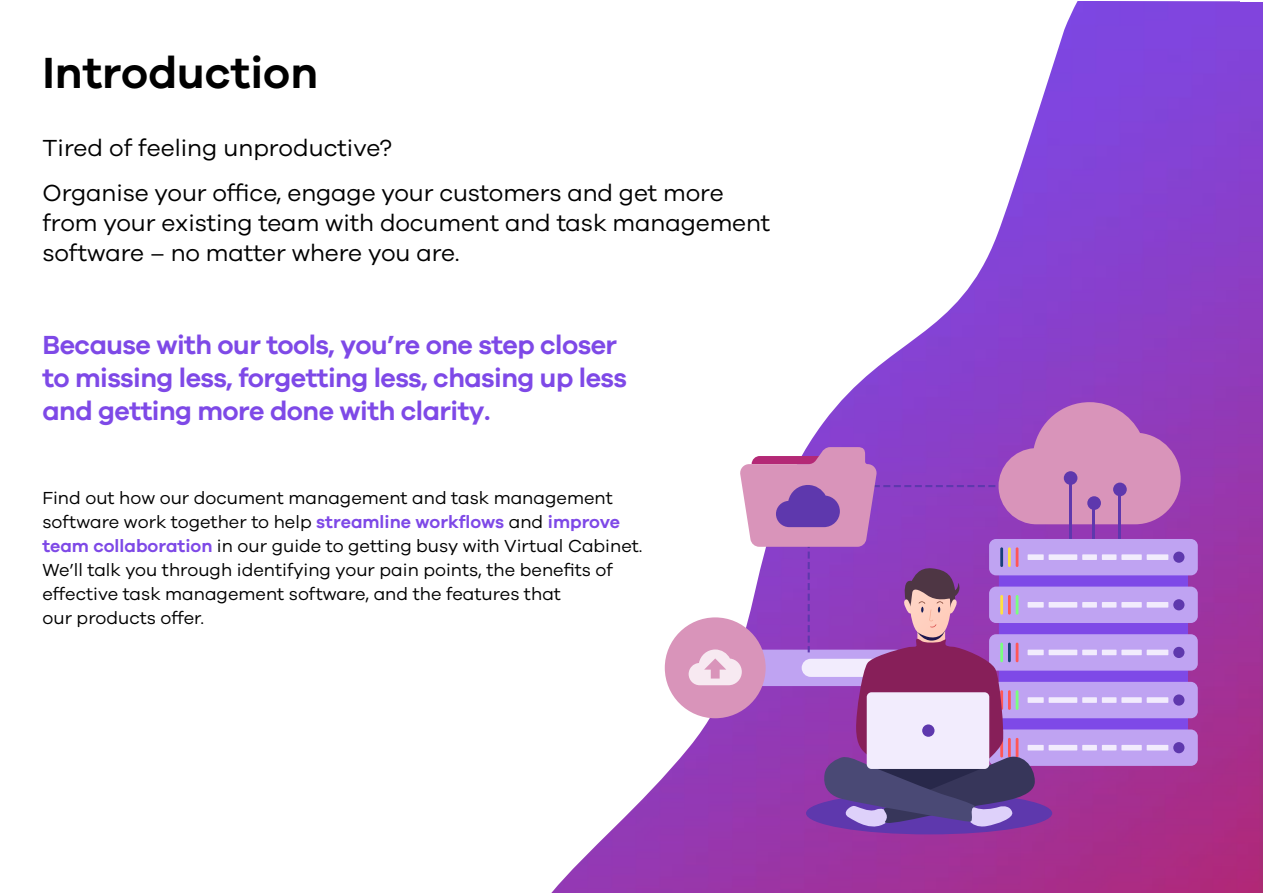
<style>
.page{position:relative;width:1263px;height:893px;background:#fff}
.page>*{position:absolute;margin:0;border:0;box-sizing:border-box;transform-origin:0 0}
.t1{font:600 45px "Galano Grotesque";color:#000}
.t2{font:600 27px/33px "Galano Grotesque";letter-spacing:-.02em;color:#7e49e7}
.t3{font:24px/45px "Galano Grotesque";letter-spacing:-.005em;color:#000}
.t4{font:18px/24px "Galano Grotesque";color:#000}
.s1{font-weight:600;color:#7e49e7}
</style>
<div class="page">
<img style="left:551px;top:1px;width:712px;height:892px">
<div style="left:665px;top:617px;width:101px;height:101px;background:#d994ba;border-radius:50%"></div>
<div style="left:989px;top:539px;width:209px;height:36px;background:#bfa3f2;border-radius:7px"></div>
<div style="left:1173px;top:552px;width:11px;height:11px;background:#5e38ad;border-radius:50%"></div>
<div style="left:989px;top:634px;width:209px;height:37px;background:#bfa3f2;border-radius:7px"></div>
<div style="left:1173px;top:647px;width:11px;height:11px;background:#5e38ad;border-radius:50%"></div>
<div style="left:989px;top:587px;width:209px;height:36px;background:#bfa3f2;border-radius:7px"></div>
<div style="left:1173px;top:599px;width:11px;height:11px;background:#5e38ad;border-radius:50%"></div>
<div style="left:989px;top:682px;width:209px;height:36px;background:#bfa3f2;border-radius:7px"></div>
<div style="left:1173px;top:694px;width:11px;height:12px;background:#5e38ad;border-radius:50%"></div>
<div style="left:989px;top:729px;width:209px;height:37px;background:#bfa3f2;border-radius:7px"></div>
<div style="left:1173px;top:742px;width:11px;height:11px;background:#5e38ad;border-radius:50%"></div>
<svg style="left:689px;top:402px;width:491px;height:432px"></svg>
<div style="left:867px;top:692px;width:122px;height:77px;background:#f2ecfd;border-radius:5px"></div>
<div style="left:922px;top:724px;width:12px;height:13px;background:#5e38ad;border-radius:50%"></div>
<h1 class="t1" style="left:43px;top:45px;width:277px">Introduction</h1>
<h3 class="t3" style="left:43px;top:125px;width:683px">Tired of feeling unproductive?<br>Organise your office, engage your customers and get more</h3>
<h3 class="t3" style="left:43px;top:207px;width:729px;line-height:30px">from your existing team with document and task management software – no matter where you are.</h3>
<h2 class="t2" style="left:43px;top:328px;width:586px">Because with our tools, you’re one step closer to missing less, forgetting less, chasing up less and getting more done with clarity.</h2>
<p class="t4" style="left:43px;top:485px;width:602px">Find out how our document management and task management software work together to help <span class="s1">streamline workflows</span> and <span class="s1">improve team collaboration</span> in our guide to getting busy with Virtual Cabinet.<br>We’ll talk you through identifying your pain points, the benefits of effective task management software, and the features that<br>our products offer.</p>
</div>
